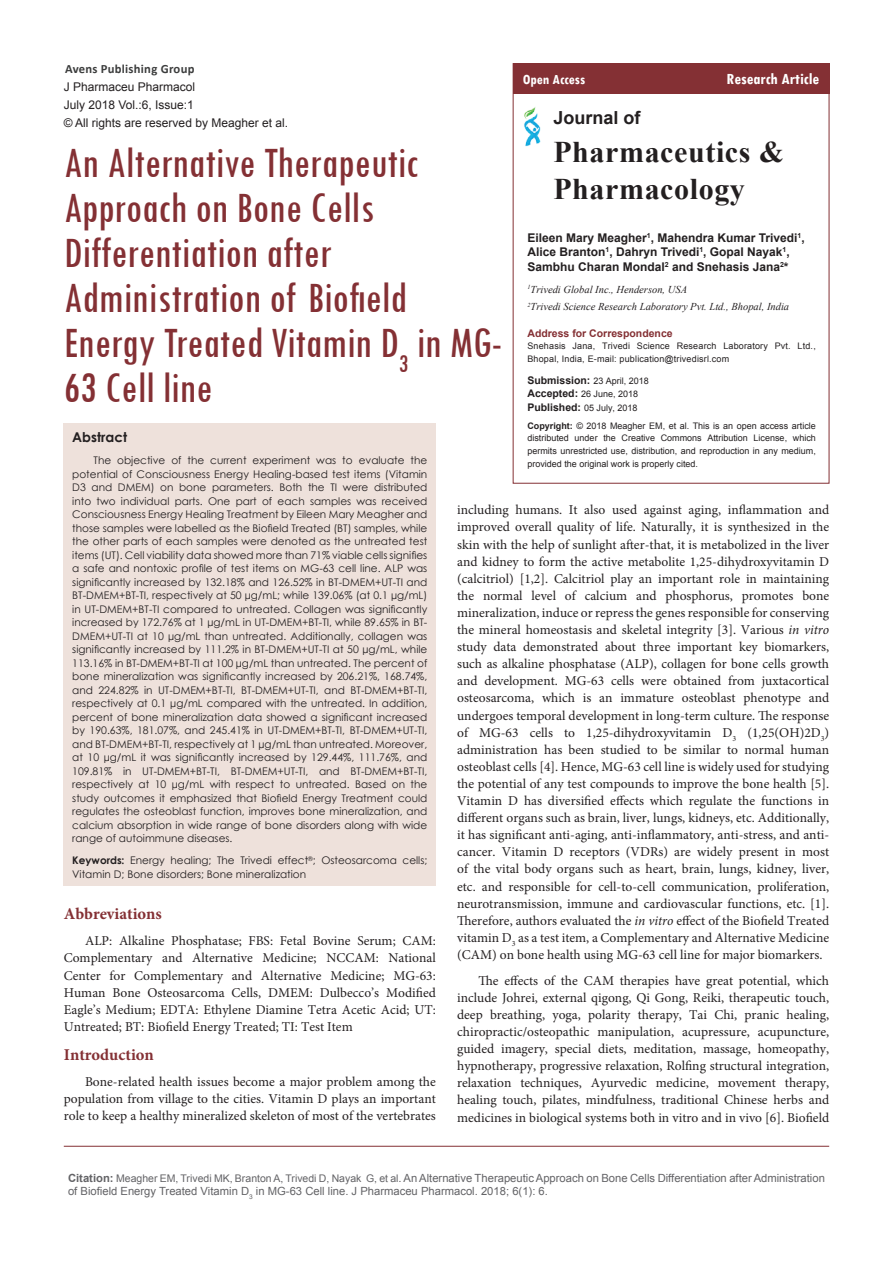
<style>
.page{position:relative;width:893px;height:1263px;background:#fff}
.page>*{position:absolute;margin:0;border:0;box-sizing:border-box;transform-origin:0 0}
.t1{font:condensed 45px/45px "Tw Cen";color:#843034}
.t2{font:700 30px/37.5px "Times New Roman";letter-spacing:.02em;color:#231f20}
.t3{font:700 18px "Arial";color:#231f20}
.t4{font:700 16.5px "Minion Pro";color:#843034}
.t5{font:700 condensed 16.5px "Tw Cen";color:#fff}
.t6{font:700 condensed 14.85px "Tw Cen";color:#fff}
.t7{font:13.5px/17.1px "Minion Pro";color:#231f20;text-align:justify}
.t8{font:700 13.5px "Century Gothic";color:#231f20}
.t9{font:700 12.6px "Calibri";letter-spacing:.02em;color:#3c3d3d}
.t10{font:700 12px/14.4px "Arial";color:#231f20}
.t11{font:12px/18px "Arial";color:#231f20}
.t12{font:11.25px/13.5px "Arial";color:#636366}
.t13{font:10.5px/13.5px "Century Gothic";color:#231f20;text-align:justify}
.t14{font:italic 10.5px/17.7px "Times New Roman";color:#231f20}
.t15{font:700 10.5px "Arial";color:#843034}
.t16{font:9px/13.5px "Arial";color:#231f20}
.t17{font:9px/12.6px "Arial";letter-spacing:.02em;color:#231f20}
.t18{font:9px "Calibri";letter-spacing:.04em;color:#3c3d3d}
.s1{font-family:"Arial";font-size:8.1px}
.s2{font-weight:700}
.s3{font-weight:700;font-size:10.5px}
.s4{font-style:italic}
.s5{font-size:10.5px}
</style>
<div class="page">
<hr style="left:64px;top:1146px;width:765px;height:1px;background:#843034">
<div style="left:64px;top:423px;width:372px;height:463px;background:#eee1db"></div>
<div style="left:513px;top:64px;width:316px;height:30px;background:#843034"></div>
<img style="left:524px;top:107px;width:17px;height:40px">
<p class="t9" style="left:65px;top:61px;width:131px">Avens Publishing Group</p>
<p class="t18" style="left:65px;top:76px;width:79px">Invi<span class="s1">t</span>ing Innova<span class="s1">t</span>ions</p>
<p class="t6" style="left:523px;top:70px;width:64px">Open Access</p>
<p class="t5" style="left:727px;top:69px;width:94px">Research Article</p>
<h3 class="t3" style="left:553px;top:105px;width:89px">Journal of</h3>
<h2 class="t2" style="left:553px;top:132px;width:232px">Pharmaceutics &amp;<br>Pharmacology</h2>
<p class="t11" style="left:64px;top:77px;width:226px">J Pharmaceu Pharmacol<br>July 2018 Vol.:6, Issue:1<br>© All rights are reserved by Meagher et al.</p>
<h1 class="t1" style="left:64px;top:139px;width:439px">An Alternative Therapeutic<br>Approach on Bone Cells<br>Differentiation after<br>Administration of Biofield<br>Energy Treated Vitamin D<sub>3</sub> in MG-<br>63 Cell line</h1>
<p class="t8" style="left:72px;top:427px;width:56px">Abstract</p>
<p class="t13" style="left:72px;top:453px;width:357px;text-indent:21px">The objective of the current experiment was to evaluate the potential of Consciousness Energy Healing-based test items (Vitamin D3 and DMEM) on bone parameters. Both the TI were distributed into two individual parts. One part of each samples was received Consciousness Energy Healing Treatment by Eileen Mary Meagher and those samples were labelled as the Biofield Treated (BT) samples, while the other parts of each samples were denoted as the untreated test items (UT). Cell viability data showed more than 71% viable cells signifies a safe and nontoxic profile of test items on MG-63 cell line. ALP was significantly increased by 132.18% and 126.52% in BT-DMEM+UT-TI and BT-DMEM+BT-TI, respectively at 50 µg/mL; while 139.06% (at 0.1 µg/mL) in UT-DMEM+BT-TI compared to untreated. Collagen was significantly increased by 172.76% at 1 µg/mL in UT-DMEM+BT-TI, while 89.65% in BT-DMEM+UT-TI at 10 µg/mL than untreated. Additionally, collagen was significantly increased by 111.2% in BT-DMEM+UT-TI at 50 µg/mL, while 113.16% in BT-DMEM+BT-TI at 100 µg/mL than untreated. The percent of bone mineralization was significantly increased by 206.21%, 168.74%, and 224.82% in UT-DMEM+BT-TI, BT-DMEM+UT-TI, and BT-DMEM+BT-TI, respectively at 0.1 µg/mL compared with the untreated. In addition, percent of bone mineralization data showed a significant increased by 190.63%, 181.07%, and 245.41% in UT-DMEM+BT-TI, BT-DMEM+UT-TI, and BT-DMEM+BT-TI, respectively at 1 µg/mL than untreated. Moreover, at 10 µg/mL it was significantly increased by 129.44%, 111.76%, and 109.81% in UT-DMEM+BT-TI, BT-DMEM+UT-TI, and BT-DMEM+BT-TI, respectively at 10 µg/mL with respect to untreated. Based on the study outcomes it emphasized that Biofield Energy Treatment could regulates the osteoblast function, improves bone mineralization, and calcium absorption in wide range of bone disorders along with wide range of autoimmune diseases.</p>
<p class="t13" style="left:72px;top:853px;width:357px"><span class="s2">Keywords:</span> Energy healing; The Trivedi effect<sup>®</sup>; Osteosarcoma cells;<br>Vitamin D; Bone disorders; Bone mineralization</p>
<p class="t4" style="left:64px;top:902px;width:100px">Abbreviations</p>
<p class="t7" style="left:64px;top:932px;width:374px;text-indent:21px">ALP: Alkaline Phosphatase; FBS: Fetal Bovine Serum; CAM:<br>Complementary and Alternative Medicine; NCCAM: National Center for Complementary and Alternative Medicine; MG-63:<br>Human Bone Osteosarcoma Cells, DMEM: Dulbecco’s Modified Eagle’s Medium; EDTA: Ethylene Diamine Tetra Acetic Acid; UT:<br>Untreated; BT: Biofield Energy Treated; TI: Test Item</p>
<p class="t4" style="left:64px;top:1043px;width:92px">Introduction</p>
<p class="t7" style="left:64px;top:1073px;width:374px;text-indent:21px">Bone-related health issues become a major problem among the population from village to the cities. Vitamin D plays an important role to keep a healthy mineralized skeleton of most of the vertebrates</p>
<p class="t9" style="left:550px;top:114px;width:131px">Avens Publishing Group</p>
<p class="t10" style="left:527px;top:231px;width:279px">Eileen Mary Meagher<sup>1</sup>, Mahendra Kumar Trivedi<sup>1</sup>,<br>Alice Branton<sup>1</sup>, Dahryn Trivedi<sup>1</sup>, Gopal Nayak<sup>1</sup>,<br>Sambhu Charan Mondal<sup>2</sup> and Snehasis Jana<sup>2</sup>*</p>
<p class="t14" style="left:527px;top:280px;width:263px"><sup>1</sup>Trivedi Global Inc., Henderson, USA<br><sup>2</sup>Trivedi Science Research Laboratory Pvt. Ltd., Bhopal, India</p>
<p class="t15" style="left:527px;top:326px;width:147px">Address for Correspondence</p>
<p class="t17" style="left:527px;top:340px;width:290px">Snehasis Jana, Trivedi Science Research Laboratory Pvt. Ltd.,<br>Bhopal, India, E-mail: publication@trivedisrl.com</p>
<p class="t16" style="left:527px;top:374px;width:123px"><span class="s3">Submission:</span> 23 April, 2018<br><span class="s3">Accepted:</span> 26 June, 2018<br><span class="s3">Published:</span> 05 July, 2018</p>
<p class="t16" style="left:527px;top:419px;width:290px;line-height:12.6px;text-align:justify"><span class="s2">Copyright:</span> © 2018 Meagher EM, et al. This is an open access article distributed under the Creative Commons Attribution License, which permits unrestricted use, distribution, and reproduction in any medium,</p>
<p class="t16" style="left:527px;top:457px;width:172px">provided the original work is properly cited.</p>
<p class="t7" style="left:457px;top:501px;width:374px">including humans. It also used against aging, inflammation and improved overall quality of life. Naturally, it is synthesized in the skin with the help of sunlight after-that, it is metabolized in the liver and kidney to form the active metabolite 1,25-dihydroxyvitamin D (calcitriol) [1,2]. Calcitriol play an important role in maintaining the normal level of calcium and phosphorus, promotes bone mineralization, induce or repress the genes responsible for conserving the mineral homeostasis and skeletal integrity [3]. Various <span class="s4">in vitro </span>study data demonstrated about three important key biomarkers, such as alkaline phosphatase (ALP), collagen for bone cells growth and development. MG-63 cells were obtained from juxtacortical osteosarcoma, which is an immature osteoblast phenotype and undergoes temporal development in long-term culture. The response of MG-63 cells to 1,25-dihydroxyvitamin D<sub>3</sub> (1,25(OH)2D<sub>3</sub>) administration has been studied to be similar to normal human osteoblast cells [4]. Hence, MG-63 cell line is widely used for studying the potential of any test compounds to improve the bone health [5].<br>Vitamin D has diversified effects which regulate the functions in different organs such as brain, liver, lungs, kidneys, etc. Additionally, it has significant anti-aging, anti-inflammatory, anti-stress, and anti&shy;cancer. Vitamin D receptors (VDRs) are widely present in most of the vital body organs such as heart, brain, lungs, kidney, liver, etc. and responsible for cell-to-cell communication, proliferation, neurotransmission, immune and cardiovascular functions, etc. [1].<br>Therefore, authors evaluated the <span class="s4">in vitro</span> effect of the Biofield Treated vitamin D<sub>3</sub> as a test item, a Complementary and Alternative Medicine (CAM) on bone health using MG-63 cell line for major biomarkers.</p>
<p class="t7" style="left:457px;top:972px;width:374px;text-indent:21px">The effects of the CAM therapies have great potential, which include Johrei, external qigong, Qi Gong, Reiki, therapeutic touch, deep breathing, yoga, polarity therapy, Tai Chi, pranic healing, chiropractic/osteopathic manipulation, acupressure, acupuncture, guided imagery, special diets, meditation, massage, homeopathy, hypnotherapy, progressive relaxation, Rolfing structural integration, relaxation techniques, Ayurvedic medicine, movement therapy, healing touch, pilates, mindfulness, traditional Chinese herbs and medicines in biological systems both in vitro and in vivo [6]. Biofield</p>
<p class="t12" style="left:68px;top:1171px;width:758px"><span class="s2">Citation:</span> <span class="s5">Meagher EM, Trivedi MK, Branton A, Trivedi D, Nayak G, et al</span>. An Alternative Therapeutic Approach on Bone Cells Differentiation after Administration of Biofield Energy Treated Vitamin D<sub>3</sub> in MG-63 Cell line. J Pharmaceu Pharmacol. 2018; 6(1): 6.</p>
</div>
